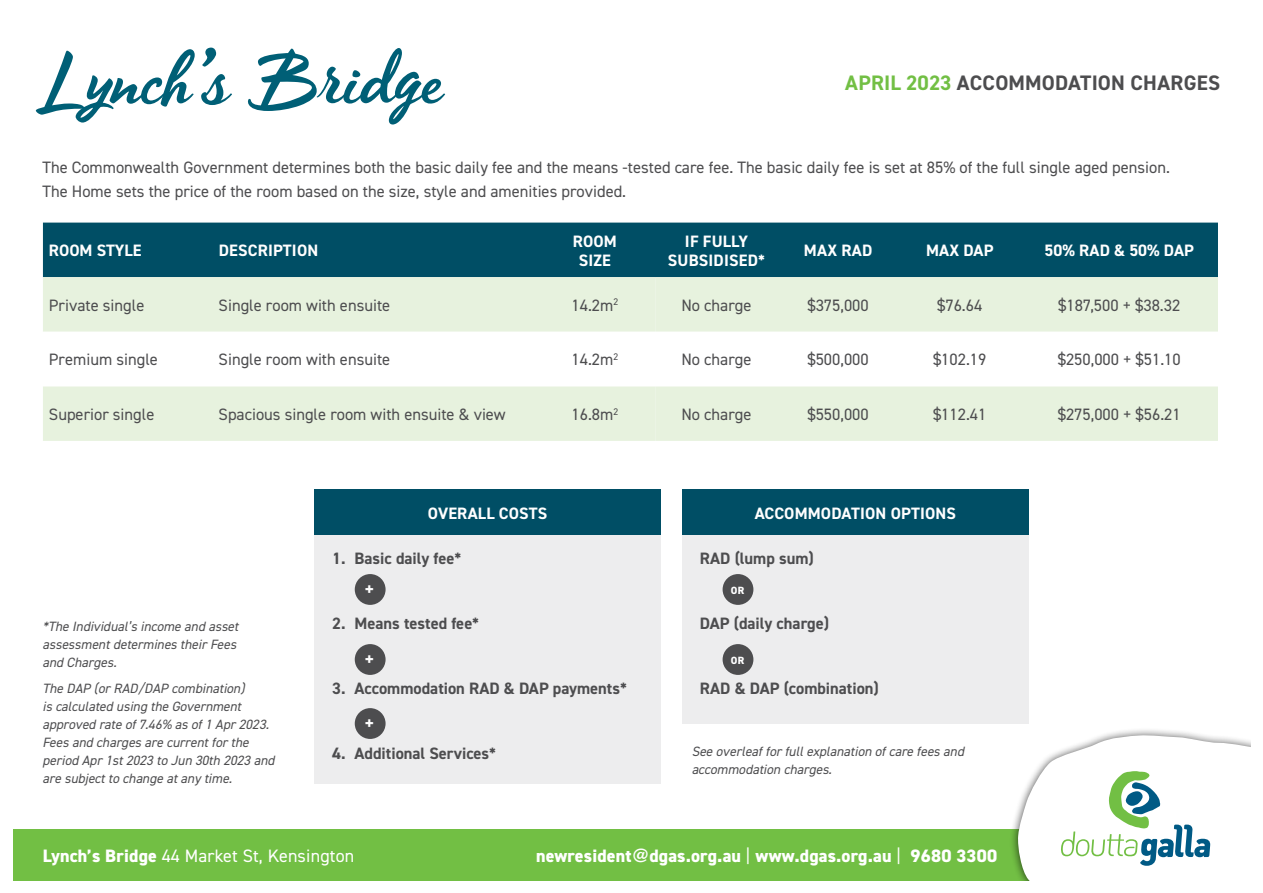
<style>
.page{position:relative;width:1263px;height:893px;background:#fff}
.page>*{position:absolute;margin:0;border:0;box-sizing:border-box;transform-origin:0 0}
.t1{font:81.45px "Timeout";letter-spacing:-.01em;color:#005f76}
.t2{font:700 21px "DIN2014";letter-spacing:.005em;color:#4d4d4f}
.t3{font:700 19.5px "DIN2014";color:#fff}
.t4{font:800 18px "DIN2014";letter-spacing:.01em;color:#fff}
.t5{font:18px "DIN2014";letter-spacing:.01em;color:#fff}
.t6{font:16.5px/24px "DIN2014";color:#4d4d4f}
.t7{font:700 16.5px "DIN2014";color:#4d4d4f}
.t8{font:700 16.5px/19.5px "DIN2014";letter-spacing:.01em;color:#fff;text-align:center}
.t9{font:italic 13.5px/18px "DIN2014";color:#4d4d4f}
.t10{font:800 10.5px "DIN2014";color:#fff}
.s1{color:#72bf44}
.s2{font-weight:800}
.s3{font-family:"Helvetica";font-weight:700}
.s4{font-weight:400}
</style>
<div class="page">
<div style="left:13px;top:829px;width:1101px;height:51px;background:#72bf44"></div>
<div style="left:1010px;top:728px;width:240px;height:152px;background:#000;opacity:.65"></div>
<svg style="left:1017px;top:735px;width:233px;height:145px"></svg>
<div style="left:43px;top:223px;width:1175px;height:54px;background:#004e65"></div>
<div style="left:43px;top:277px;width:613px;height:164px;background:#e7f2de"></div>
<div style="left:656px;top:277px;width:562px;height:164px;background:#e7f2de"></div>
<svg style="left:43px;top:332px;width:1175px;height:54px"></svg>
<div style="left:314px;top:535px;width:347px;height:248px;background:#ededee"></div>
<div style="left:682px;top:535px;width:347px;height:188px;background:#ededee"></div>
<div style="left:314px;top:490px;width:347px;height:45px;background:#004e65"></div>
<div style="left:682px;top:490px;width:347px;height:45px;background:#004e65"></div>
<div style="left:355px;top:574px;width:31px;height:31px;background:#4d4d4f;border-radius:50%"></div>
<div style="left:355px;top:644px;width:31px;height:31px;background:#4d4d4f;border-radius:50%"></div>
<div style="left:355px;top:708px;width:31px;height:31px;background:#4d4d4f;border-radius:50%"></div>
<div style="left:723px;top:574px;width:30px;height:31px;background:#4d4d4f;border-radius:50%"></div>
<div style="left:723px;top:644px;width:30px;height:31px;background:#4d4d4f;border-radius:50%"></div>
<h1 class="t1" style="left:43px;top:30px;width:402px">Lynch’s Bridge</h1>
<p class="t2" style="left:845px;top:69px;width:377px"><span class="s1">APRIL 2023</span> ACCOMMODATION CHARGES</p>
<p class="t6" style="left:43px;top:155px;width:1129px">The Commonwealth Government determines both the basic daily fee and the means -tested care fee. The basic daily fee is set at 85% of the full single aged pension.<br>The Home sets the price of the room based on the size, style and amenities provided.</p>
<p class="t8" style="left:49px;top:241px;width:94px">ROOM STYLE</p>
<p class="t8" style="left:219px;top:241px;width:101px">DESCRIPTION</p>
<p class="t8" style="left:573px;top:231px;width:46px">ROOM<br>SIZE</p>
<p class="t8" style="left:668px;top:231px;width:99px">IF FULLY<br>SUBSIDISED*</p>
<p class="t8" style="left:804px;top:241px;width:70px">MAX RAD</p>
<p class="t8" style="left:926px;top:241px;width:69px">MAX DAP</p>
<p class="t8" style="left:1044px;top:241px;width:151px">50% RAD &amp; 50% DAP</p>
<p class="t6" style="left:49px;top:293px;width:97px">Private single</p>
<p class="t6" style="left:219px;top:293px;width:173px">Single room with ensuite</p>
<p class="t6" style="left:571px;top:293px;width:48px">14.2m<sup>2</sup></p>
<p class="t6" style="left:681px;top:293px;width:72px">No charge</p>
<p class="t6" style="left:807px;top:293px;width:63px">$375,000</p>
<p class="t6" style="left:937px;top:293px;width:47px">$76.64</p>
<p class="t6" style="left:1058px;top:293px;width:124px">$187,500 + $38.32</p>
<p class="t6" style="left:49px;top:347px;width:110px">Premium single</p>
<p class="t6" style="left:219px;top:347px;width:173px">Single room with ensuite</p>
<p class="t6" style="left:571px;top:347px;width:48px">14.2m<sup>2</sup></p>
<p class="t6" style="left:681px;top:347px;width:72px">No charge</p>
<p class="t6" style="left:807px;top:347px;width:63px">$500,000</p>
<p class="t6" style="left:933px;top:347px;width:55px">$102.19</p>
<p class="t6" style="left:1058px;top:347px;width:124px">$250,000 + $51.10</p>
<p class="t6" style="left:49px;top:402px;width:107px">Superior single</p>
<p class="t6" style="left:219px;top:402px;width:289px">Spacious single room with ensuite &amp; view</p>
<p class="t6" style="left:571px;top:402px;width:48px">16.8m<sup>2</sup></p>
<p class="t6" style="left:681px;top:402px;width:72px">No charge</p>
<p class="t6" style="left:807px;top:402px;width:63px">$550,000</p>
<p class="t6" style="left:933px;top:402px;width:55px">$112.41</p>
<p class="t6" style="left:1058px;top:402px;width:124px">$275,000 + $56.21</p>
<p class="t8" style="left:428px;top:503px;width:121px">OVERALL COSTS</p>
<p class="t8" style="left:755px;top:503px;width:203px">ACCOMMODATION OPTIONS</p>
<p class="t7" style="left:332px;top:547px;width:131px">1. Basic daily fee*</p>
<p class="t7" style="left:700px;top:547px;width:115px">RAD (lump sum)</p>
<p class="t9" style="left:43px;top:617px;width:201px">*The Individual’s income and asset assessmentdetermines theirFees and Charges.</p>
<p class="t9" style="left:43px;top:680px;width:237px">The DAP (orRAD/DAP combination)<br>is calculated using the Government approved rate of7.46% as of1 Apr2023.<br>Fees and charges are currentforthe period Apr1st2023 to Jun 30th 2023 and are subjectto change atany time.</p>
<p class="t3" style="left:364px;top:576px;width:12px">+</p>
<p class="t7" style="left:332px;top:612px;width:149px">2. Means tested fee*</p>
<p class="t3" style="left:364px;top:646px;width:12px">+</p>
<p class="t7" style="left:332px;top:677px;width:296px">3. Accommodation RAD &amp; DAP payments*</p>
<p class="t3" style="left:364px;top:710px;width:12px">+</p>
<p class="t7" style="left:332px;top:742px;width:166px">4. Additional Services*</p>
<p class="t10" style="left:731px;top:583px;width:15px">OR</p>
<p class="t7" style="left:700px;top:612px;width:131px">DAP (daily charge)</p>
<p class="t10" style="left:731px;top:653px;width:15px">OR</p>
<p class="t7" style="left:700px;top:677px;width:180px">RAD &amp; DAP (combination)</p>
<p class="t9" style="left:692px;top:742px;width:277px">See overleafforfullexplanation ofcare fees and accommodation charges.</p>
<p class="t5" style="left:43px;top:844px;width:313px"><span class="s2">Lynch’s Bridge</span> 44 Market St, Kensington</p>
<p class="t4" style="left:536px;top:843px;width:463px">newresident<span class="s3">@</span>dgas.org.au <span class="s4">|</span> www.dgas.org.au <span class="s4">|</span> 9680 3300</p>
</div>
